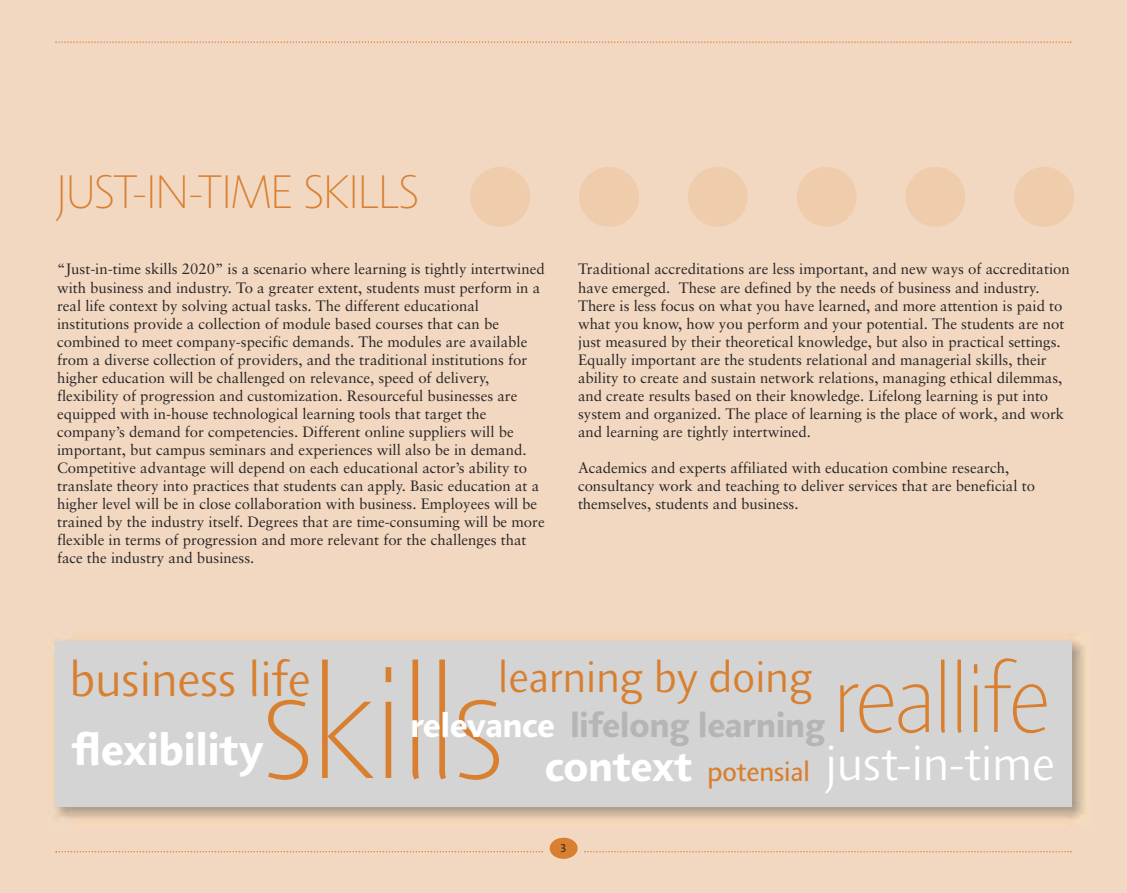
<style>
.page{position:relative;width:1127px;height:893px;background:#f3d8c1}
.page>*{position:absolute;margin:0;border:0;box-sizing:border-box;transform-origin:0 0}
.t1{font:100 160.8px "Agilita LT Pro";color:#d87f30}
.t2{font:100 98.4px "Agilita LT Pro";color:#d87f30}
.t3{font:300 49.5px "Agilita LT Pro";color:#d87f30}
.t4{font:300 49.05px "Agilita LT Pro";color:#fff}
.t5{font:100 48px "Agilita LT Pro";color:#d87f30}
.t6{font:700 44.7px "Agilita LT Pro";color:#fff}
.t7{font:300 44.1px "Agilita LT Pro";color:#d87f30}
.t8{font:700 42.45px "Agilita LT Pro";letter-spacing:-.005em;color:#fff}
.t9{font:700 34.5px "Agilita LT Pro";color:#b6b5b6}
.t10{font:27.9px "Agilita LT Pro";color:#d87f30}
.t11{font:15px/18px "Sabon LT";color:#272627}
.t12{font:12px "Agilita LT Pro";color:#272627}
.s1{font-size:34.05px;color:#fff}
</style>
<div class="page">
<div style="left:550px;top:838px;width:28px;height:21px;background:#d87f30;border-radius:50%"></div>
<svg style="left:56px;top:851px;width:487px;height:1px"></svg>
<svg style="left:584px;top:851px;width:487px;height:1px"></svg>
<svg style="left:55px;top:41px;width:1016px;height:2px"></svg>
<svg style="left:470px;top:167px;width:495px;height:60px"></svg>
<svg style="left:1014px;top:167px;width:60px;height:60px"></svg>
<img style="left:54px;top:634px;width:1031px;height:186px">
<div style="left:55px;top:641px;width:1016px;height:166px;background:#d4d4d4"></div>
<h3 class="t5" style="left:57px;top:175px;width:363px">JUST-IN-TIME SKILLS</h3>
<p class="t11" style="left:57px;top:262px;width:489px">“Just-in-time skills 2020” is a scenario where learning is tightly intertwined with business and industry. To a greater extent, students must perform in a real life context by solving actual tasks. The different educational institutions provide a collection of module based courses that can be combined to meet company-specific demands. The modules are available from a diverse collection of providers, and the traditional institutions for higher education will be challenged on relevance, speed of delivery, flexibility of progression and customization. Resourceful businesses are equipped with in-house technological learning tools that target the company’s demand for competencies. Different online suppliers will be important, but campus seminars and experiences will also be in demand.<br>Competitive advantage will depend on each educational actor’s ability to translate theory into practices that students can apply. Basic education at a higher level will be in close collaboration with business. Employees will be trained by the industry itself. Degrees that are time-consuming will be more flexible in terms of progression and more relevant for the challenges that face the industry and business.</p>
<p class="t11" style="left:578px;top:262px;width:493px">Traditional accreditations are less important, and new ways of accreditation have emerged. These are defined by the needs of business and industry.<br>There is less focus on what you have learned, and more attention is paid to what you know, how you perform and your potential. The students are not just measured by their theoretical knowledge, but also in practical settings.<br>Equally important are the students relational and managerial skills, their ability to create and sustain network relations, managing ethical dilemmas, and create results based on their knowledge. Lifelong learning is put into system and organized. The place of learning is the place of work, and work and learning are tightly intertwined.</p>
<p class="t11" style="left:578px;top:460px;width:458px">Academics and experts affiliated with education combine research, consultancy work and teaching to deliver services that are beneficial to themselves, students and business.</p>
<h2 class="t2" style="left:834px;top:665px;width:216px">reallife</h2>
<h3 class="t3" style="left:70px;top:662px;width:242px">business life</h3>
<h1 class="t1" style="left:265px;top:668px;width:240px">skills</h1>
<h3 class="t7" style="left:498px;top:662px;width:316px">learning by doing</h3>
<h3 class="t9" style="left:410px;top:713px;width:416px"><span class="s1">relevance</span> lifelong learning</h3>
<h3 class="t6" style="left:72px;top:735px;width:193px">flexibility</h3>
<h3 class="t4" style="left:826px;top:747px;width:230px">just-in-time</h3>
<h3 class="t8" style="left:545px;top:752px;width:149px">context</h3>
<h3 class="t10" style="left:707px;top:762px;width:104px">potensial</h3>
<p class="t12" style="left:560px;top:843px;width:7px">3</p>
</div>
